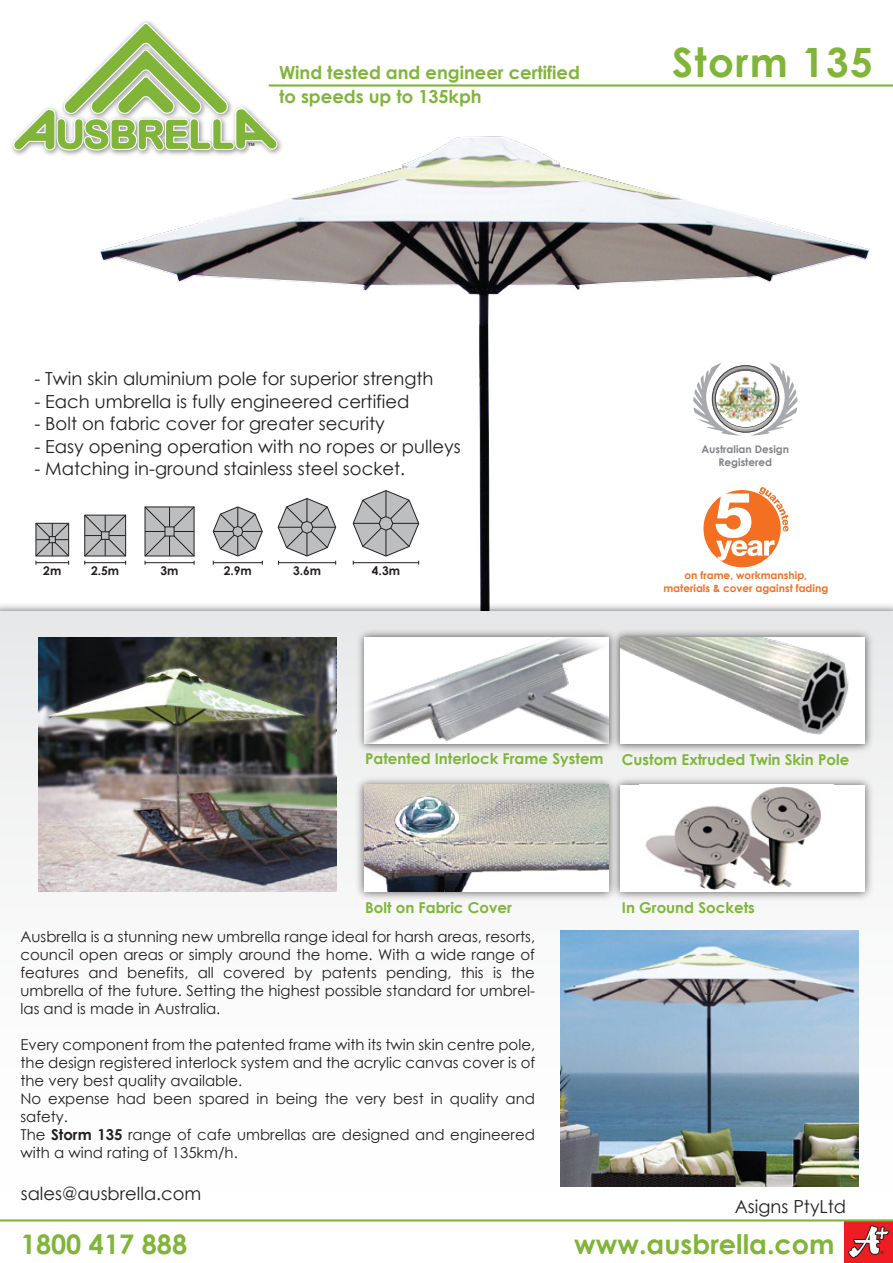
<style>
.page{position:relative;width:893px;height:1263px;background:#fff}
.page>*{position:absolute;margin:0;border:0;box-sizing:border-box;transform-origin:0 0}
.t1{font:700 40.5px "Century Gothic";letter-spacing:.035em;color:#80b539}
.t2{font:700 27px "Century Gothic";color:#80b539}
.t3{font:18px "Century Gothic";color:#231f20}
.t4{font:700 18px "Century Gothic";color:#80b539}
.t5{font:15px/18px "Century Gothic";color:#231f20;text-align:justify}
.t6{font:700 15px "Century Gothic";color:#80b539}
.t7{font:700 12px "Century Gothic";color:#231f20}
.t8{font:700 10.5px/12.6px "Century Gothic";color:#f36f21;text-align:center}
.t9{font:700 10.5px/12.6px "Century Gothic";color:#808285;text-align:center}
.t10{font:700 4.35px "Helvetica Neue LT Pro";color:#414042}
.s1{font-weight:700}
</style>
<div class="page">
<img style="left:99px;top:136px;width:771px;height:463px">
<div style="left:0;top:612px;width:893px;height:651px;background:linear-gradient(to bottom,#e7e8e9,#fff)"></div>
<img style="left:352px;top:772px;width:255px;height:132px">
<img style="left:607px;top:772px;width:270px;height:132px">
<div style="left:620px;top:785px;width:244px;height:106px;background:#fff"></div>
<img style="left:353px;top:626px;width:255px;height:129px">
<img style="left:608px;top:626px;width:268px;height:129px">
<img style="left:364px;top:785px;width:245px;height:106px">
<img style="left:645px;top:786px;width:176px;height:104px">
<img style="left:38px;top:819px;width:298px;height:72px">
<img style="left:38px;top:637px;width:298px;height:182px">
<hr style="left:269px;top:84px;width:624px;height:3px;background:#80b539">
<img style="left:364px;top:637px;width:245px;height:107px">
<img style="left:620px;top:637px;width:244px;height:107px">
<img style="left:560px;top:931px;width:299px;height:255px">
<img style="left:11px;top:21px;width:274px;height:137px">
<svg style="left:13px;top:23px;width:265px;height:128px"></svg>
<svg style="left:35px;top:523px;width:34px;height:42px"></svg>
<hr style="left:36px;top:562px;width:33px;height:1px;background:#231f20">
<hr style="left:52px;top:523px;width:1px;height:33px;background:#231f20">
<hr style="left:36px;top:539px;width:33px;height:1px;background:#231f20">
<div style="left:49px;top:536px;width:7px;height:7px;background:#bcbec0;border:1px solid #231f20"></div>
<svg style="left:84px;top:514px;width:42px;height:51px;background:#afb0b2"></svg>
<hr style="left:105px;top:515px;width:1px;height:41px;background:#231f20">
<hr style="left:85px;top:535px;width:41px;height:1px;background:#231f20">
<div style="left:101px;top:531px;width:8px;height:9px;background:#bcbec0;border:1px solid #231f20"></div>
<svg style="left:144px;top:506px;width:51px;height:59px;background:#b1b2b4"></svg>
<hr style="left:169px;top:507px;width:1px;height:49px;background:#231f20">
<hr style="left:145px;top:531px;width:49px;height:1px;background:#231f20">
<div style="left:165px;top:527px;width:9px;height:9px;background:#bcbec0"></div>
<svg style="left:353px;top:490px;width:66px;height:75px"></svg>
<svg style="left:278px;top:498px;width:58px;height:67px"></svg>
<svg style="left:213px;top:506px;width:50px;height:59px"></svg>
<img style="left:693px;top:363px;width:105px;height:72px">
<div style="left:844px;top:1220px;width:49px;height:43px;background:#ed1d24"></div>
<svg style="left:848px;top:1225px;width:42px;height:33px"></svg>
<hr style="left:0;top:1219px;width:893px;height:2px;background:#80b539">
<div style="left:703px;top:490px;width:78px;height:77px;background:#f36f21;border-radius:50%"></div>
<svg style="left:716px;top:487px;width:72px;height:74px"></svg>
<p class="t10" style="left:248px;top:142px;width:8px">TM</p>
<p class="t4" style="left:279px;top:59px;width:302px">Wind tested and engineer certified</p>
<p class="t4" style="left:279px;top:83px;width:204px">to speeds up to 135kph</p>
<h1 class="t1" style="left:672px;top:31px;width:202px">Storm 135</h1>
<p class="t3" style="left:34px;top:366px;width:401px">- Twin skin aluminium pole for superior strength</p>
<p class="t3" style="left:34px;top:389px;width:377px">- Each umbrella is fully engineered certified</p>
<p class="t3" style="left:34px;top:411px;width:352px">- Bolt on fabric cover for greater security</p>
<p class="t3" style="left:34px;top:434px;width:428px">- Easy opening operation with no ropes or pulleys</p>
<p class="t3" style="left:34px;top:456px;width:372px">- Matching in-ground stainless steel socket.</p>
<p class="t7" style="left:43px;top:561px;width:19px">2m</p>
<p class="t7" style="left:91px;top:561px;width:30px">2.5m</p>
<p class="t7" style="left:161px;top:561px;width:20px">3m</p>
<p class="t7" style="left:224px;top:561px;width:30px">2.9m</p>
<p class="t7" style="left:293px;top:561px;width:30px">3.6m</p>
<p class="t7" style="left:372px;top:561px;width:30px">4.3m</p>
<p class="t9" style="left:701px;top:443px;width:89px">Australian Design<br>Registered</p>
<p class="t8" style="left:663px;top:569px;width:166px">on frame, workmanship, materials &amp; cover against fading</p>
<p class="t6" style="left:365px;top:748px;width:486px">Patented Interlock Frame System Custom Extruded Twin Skin Pole</p>
<p class="t6" style="left:365px;top:896px;width:148px">Bolt on Fabric Cover</p>
<p class="t6" style="left:622px;top:896px;width:134px">In Ground Sockets</p>
<p class="t5" style="left:20px;top:927px;width:516px">Ausbrella is a stunning new umbrella range ideal for harsh areas, resorts, council open areas or simply around the home. With a wide range of features and benefits, all covered by patents pending, this is the umbrella of the future. Setting the highest possible standard for umbrel&shy;las and is made in Australia.</p>
<p class="t5" style="left:20px;top:1035px;width:516px;text-align:left">Every component from the patented frame with its twin skin centre pole, the design registered interlock system and the acrylic canvas cover is of the very best quality available.<br>No expense had been spared in being the very best in quality and safety.<br>The <span class="s1">Storm 135</span> range of cafe umbrellas are designed and engineered with a wind rating of 135km/h.</p>
<p class="t3" style="left:21px;top:1181px;width:182px">sales@ausbrella.com</p>
<p class="t3" style="left:735px;top:1194px;width:113px">Asigns PtyLtd</p>
<h2 class="t2" style="left:21px;top:1223px;width:168px">1800 417 888</h2>
<h2 class="t2" style="left:574px;top:1223px;width:262px">www.ausbrella.com</h2>
</div>
